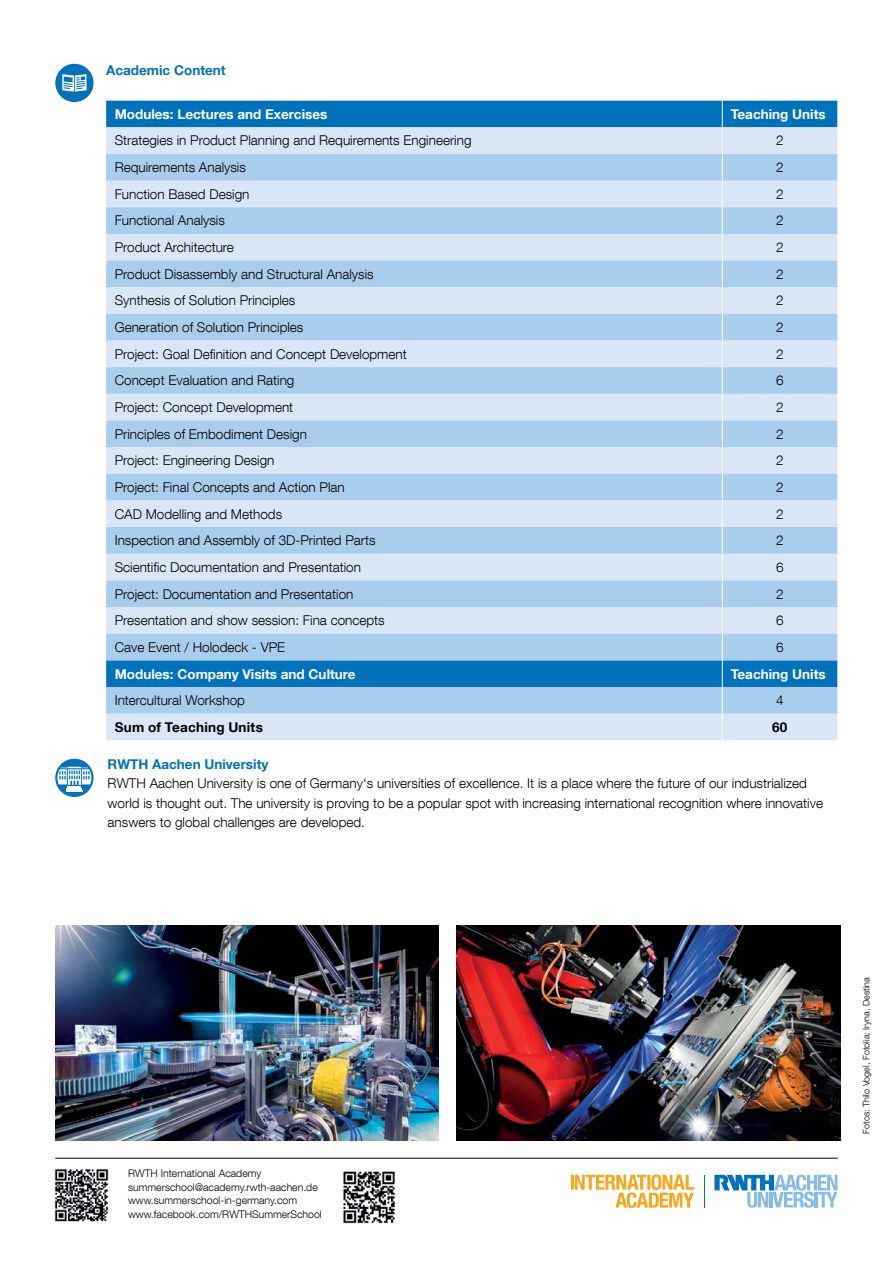
<style>
.page{position:relative;width:893px;height:1263px;background:#fff}
.page>*{position:absolute;margin:0;border:0;box-sizing:border-box;transform-origin:0 0}
.t1{font:300 13.5px/19.5px "Helvetica Neue LT Com";color:#000}
.t2{font:700 13.5px "Helvetica Neue LT Com";color:#fff}
.t3{font:700 13.5px "Helvetica Neue LT Com";color:#0072bc}
.t4{font:700 13.5px "Helvetica Neue LT Com";letter-spacing:.02em;color:#000}
.t5{font:300 10.5px/13.5px "Helvetica Neue LT Com";color:#000}
.t6{font:300 9px "Helvetica Neue LT Com";color:#000}
</style>
<div class="page">
<img style="left:343px;top:1171px;width:52px;height:53px">
<hr style="left:55px;top:1158px;width:783px;height:1px;background:#000">
<svg style="left:714px;top:1174px;width:123px;height:34px"></svg>
<hr style="left:704px;top:1175px;width:1px;height:32px;background:#0072bc">
<svg style="left:571px;top:1174px;width:123px;height:34px"></svg>
<img style="left:54px;top:1168px;width:55px;height:54px">
<img style="left:55px;top:925px;width:384px;height:215px">
<img style="left:457px;top:925px;width:383px;height:215px">
<div style="left:55px;top:64px;width:39px;height:38px;background:#0072bc;border-radius:50%"></div>
<svg style="left:62px;top:74px;width:25px;height:18px"></svg>
<svg style="left:55px;top:759px;width:39px;height:38px"></svg>
<svg style="left:57px;top:767px;width:34px;height:24px"></svg>
<div style="left:106px;top:101px;width:731px;height:26px;background:#0072bc"></div>
<div style="left:106px;top:127px;width:731px;height:613px;background:#d8e6f6"></div>
<svg style="left:106px;top:154px;width:731px;height:560px;background:#b5d3ee"></svg>
<svg style="left:722px;top:101px;width:1px;height:639px"></svg>
<p class="t3" style="left:106px;top:61px;width:121px">Academic Content</p>
<p class="t2" style="left:115px;top:105px;width:214px">Modules: Lectures and Exercises</p>
<p class="t2" style="left:731px;top:105px;width:96px">Teaching Units</p>
<p class="t1" style="left:115px;top:131px;width:358px">Strategies in Product Planning and Requirements Engineering</p>
<p class="t1" style="left:776px;top:131px;width:9px">2</p>
<p class="t1" style="left:115px;top:157px;width:133px">Requirements Analysis</p>
<p class="t1" style="left:776px;top:157px;width:9px">2</p>
<p class="t1" style="left:115px;top:184px;width:136px">Function Based Design</p>
<p class="t1" style="left:776px;top:184px;width:9px">2</p>
<p class="t1" style="left:115px;top:211px;width:112px">Functional Analysis</p>
<p class="t1" style="left:776px;top:211px;width:9px">2</p>
<p class="t1" style="left:115px;top:237px;width:121px">Product Architecture</p>
<p class="t1" style="left:776px;top:237px;width:9px">2</p>
<p class="t1" style="left:115px;top:264px;width:261px">Product Disassembly and Structural Analysis</p>
<p class="t1" style="left:776px;top:264px;width:9px">2</p>
<p class="t1" style="left:115px;top:291px;width:182px">Synthesis of Solution Principles</p>
<p class="t1" style="left:776px;top:291px;width:9px">2</p>
<p class="t1" style="left:115px;top:317px;width:190px">Generation of Solution Principles</p>
<p class="t1" style="left:776px;top:317px;width:9px">2</p>
<p class="t1" style="left:115px;top:344px;width:294px">Project: Goal Definition and Concept Development</p>
<p class="t1" style="left:776px;top:344px;width:9px">2</p>
<p class="t1" style="left:115px;top:370px;width:181px">Concept Evaluation and Rating</p>
<p class="t1" style="left:776px;top:370px;width:9px">6</p>
<p class="t1" style="left:115px;top:397px;width:180px">Project: Concept Development</p>
<p class="t1" style="left:776px;top:397px;width:9px">2</p>
<p class="t1" style="left:115px;top:424px;width:194px">Principles of Embodiment Design</p>
<p class="t1" style="left:776px;top:424px;width:9px">2</p>
<p class="t1" style="left:115px;top:450px;width:161px">Project: Engineering Design</p>
<p class="t1" style="left:776px;top:450px;width:9px">2</p>
<p class="t1" style="left:115px;top:477px;width:232px">Project: Final Concepts and Action Plan</p>
<p class="t1" style="left:776px;top:477px;width:9px">2</p>
<p class="t1" style="left:115px;top:504px;width:169px">CAD Modelling and Methods</p>
<p class="t1" style="left:776px;top:504px;width:9px">2</p>
<p class="t1" style="left:115px;top:530px;width:263px">Inspection and Assembly of 3D-Printed Parts</p>
<p class="t1" style="left:776px;top:530px;width:9px">2</p>
<p class="t1" style="left:115px;top:557px;width:248px">Scientific Documentation and Presentation</p>
<p class="t1" style="left:776px;top:557px;width:9px">6</p>
<p class="t1" style="left:115px;top:584px;width:240px">Project: Documentation and Presentation</p>
<p class="t1" style="left:776px;top:584px;width:9px">2</p>
<p class="t1" style="left:115px;top:610px;width:272px">Presentation and show session: Fina concepts</p>
<p class="t1" style="left:776px;top:610px;width:9px">6</p>
<p class="t1" style="left:115px;top:637px;width:172px">Cave Event / Holodeck - VPE</p>
<p class="t1" style="left:776px;top:637px;width:9px">6</p>
<p class="t2" style="left:115px;top:665px;width:242px">Modules: Company Visits and Culture</p>
<p class="t2" style="left:731px;top:665px;width:96px">Teaching Units</p>
<p class="t1" style="left:115px;top:690px;width:132px">Intercultural Workshop</p>
<p class="t1" style="left:776px;top:690px;width:9px">4</p>
<p class="t4" style="left:115px;top:718px;width:150px">Sum of Teaching Units</p>
<p class="t4" style="left:772px;top:718px;width:17px">60</p>
<p class="t3" style="left:108px;top:755px;width:162px">RWTH Aachen University</p>
<p class="t1" style="left:108px;top:773px;width:717px">RWTH Aachen University is one of Germany‘s universities of excellence. It is a place where the future of our industrialized world is thought out. The university is proving to be a popular spot with increasing international recognition where innovative answers to global challenges are developed.</p>
<p class="t5" style="left:128px;top:1166px;width:195px">RWTH International Academy summerschool@academy.rwth-aachen.de www.summerschool-in-germany.com www.facebook.com/RWTHSummerSchool</p>
<p class="t6" style="left:861px;top:1134px;width:158px;rotate:-90deg">Fotos: Thilo Vogel, Fotolia: Iryna, Destina</p>
</div>
